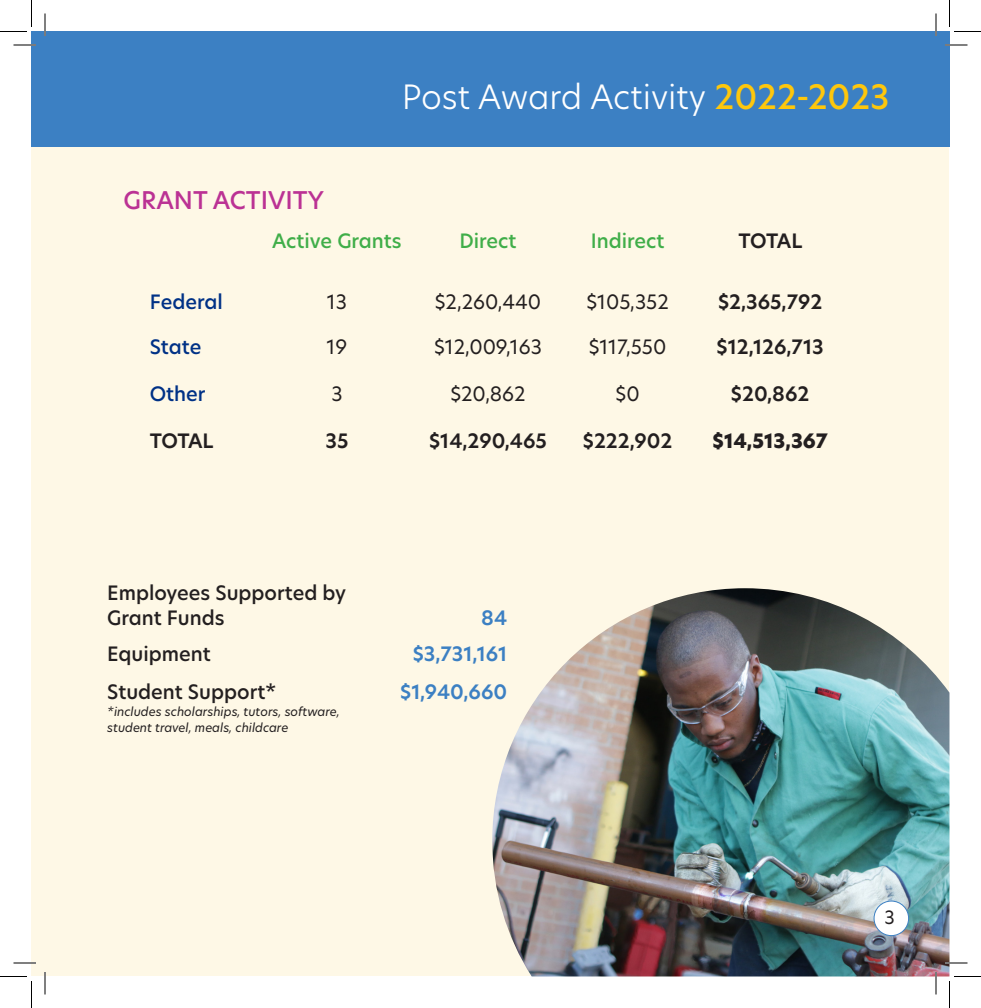
<style>
.page{position:relative;width:981px;height:1008px;background:#fff}
.page>*{position:absolute;margin:0;border:0;box-sizing:border-box;transform-origin:0 0}
.t1{font:300 33px "New Hero";color:#fff}
.body_text-blue{font:500 24px "New Hero";color:#bb3294}
.t2{font:600 19.5px "New Hero";color:#231f20}
.right_indent{font:500 19.5px/25.2px "New Hero";color:#231f20}
.t3{font:19.5px "New Hero";color:#231f20}
.t4{font:500 19.5px "New Hero";color:#40ae49}
.right_indent-2{font:600 19.5px "New Hero";color:#3c80c3}
.t5{font:500 19.5px "New Hero";color:#003186}
.t6{font:800 19.5px "New Hero";color:#231f20}
.right_indent-3{font:18px "New Hero";color:#231f20}
.right_indent-4{font:italic 12px/16.5px "New Hero";color:#231f20}
.s1{font-weight:500;color:#fec70c}
</style>
<div class="page">
<div style="left:32px;top:140px;width:918px;height:836px;background:#fef8e6"></div>
<div style="left:32px;top:32px;width:15px;height:115px;background:#3c80c3"></div>
<div style="left:47px;top:32px;width:903px;height:115px;background:#3c80c3"></div>
<img style="left:492px;top:588px;width:458px;height:388px">
<div style="left:874px;top:901px;width:35px;height:35px;background:#fff;border-radius:50%"></div>
<div style="left:874px;top:901px;width:35px;height:35px;border:1px solid #3c80c3;border-radius:50%"></div>
<hr style="left:14px;top:44px;width:22px;height:2px;background:#fff">
<hr style="left:945px;top:44px;width:23px;height:2px;background:#fff">
<hr style="left:14px;top:962px;width:22px;height:2px;background:#fff">
<hr style="left:945px;top:962px;width:23px;height:2px;background:#fff">
<hr style="left:44px;top:14px;width:2px;height:22px;background:#fff">
<hr style="left:44px;top:972px;width:2px;height:22px;background:#fff">
<hr style="left:935px;top:14px;width:2px;height:22px;background:#fff">
<hr style="left:935px;top:972px;width:2px;height:22px;background:#fff">
<svg style="left:14px;top:45px;width:22px;height:1px"></svg>
<svg style="left:945px;top:45px;width:23px;height:1px"></svg>
<svg style="left:14px;top:963px;width:22px;height:1px"></svg>
<svg style="left:945px;top:963px;width:23px;height:1px"></svg>
<svg style="left:45px;top:14px;width:1px;height:22px"></svg>
<svg style="left:45px;top:972px;width:1px;height:22px"></svg>
<svg style="left:936px;top:14px;width:1px;height:22px"></svg>
<svg style="left:936px;top:972px;width:1px;height:22px"></svg>
<svg style="left:0;top:0;width:32px;height:32px"></svg>
<svg style="left:0;top:976px;width:32px;height:32px"></svg>
<svg style="left:949px;top:0;width:32px;height:32px"></svg>
<svg style="left:949px;top:976px;width:32px;height:32px"></svg>
<p class="body_text-blue" style="left:124px;top:183px;width:202px">GRANT ACTIVITY</p>
<p class="t1" style="left:402px;top:74px;width:489px">Post Award Activity <span class="s1">2022-2023</span></p>
<p class="t4" style="left:272px;top:227px;width:131px">Active Grants</p>
<p class="t4" style="left:459px;top:227px;width:59px">Direct</p>
<p class="t4" style="left:591px;top:227px;width:75px">Indirect</p>
<p class="t2" style="left:738px;top:227px;width:65px">TOTAL</p>
<p class="t5" style="left:150px;top:288px;width:75px">Federal</p>
<p class="t3" style="left:327px;top:288px;width:22px">13</p>
<p class="t3" style="left:435px;top:288px;width:108px">$2,260,440</p>
<p class="t3" style="left:586px;top:288px;width:84px">$105,352</p>
<p class="t2" style="left:718px;top:288px;width:106px">$2,365,792</p>
<p class="t5" style="left:150px;top:333px;width:53px">State</p>
<p class="t3" style="left:327px;top:333px;width:22px">19</p>
<p class="t3" style="left:434px;top:333px;width:110px">$12,009,163</p>
<p class="t3" style="left:589px;top:333px;width:79px">$117,550</p>
<p class="t2" style="left:717px;top:333px;width:109px">$12,126,713</p>
<p class="t5" style="left:150px;top:381px;width:57px">Other</p>
<p class="t3" style="left:331px;top:381px;width:13px">3</p>
<p class="t3" style="left:450px;top:381px;width:77px">$20,862</p>
<p class="t3" style="left:616px;top:381px;width:26px">$0</p>
<p class="t2" style="left:731px;top:381px;width:80px">$20,862</p>
<p class="t2" style="left:150px;top:428px;width:65px">TOTAL</p>
<p class="t2" style="left:325px;top:428px;width:24px">35</p>
<p class="t2" style="left:429px;top:428px;width:119px">$14,290,465</p>
<p class="t2" style="left:583px;top:428px;width:91px">$222,902</p>
<p class="t6" style="left:713px;top:428px;width:117px">$14,513,367</p>
<p class="right_indent" style="left:107px;top:580px;width:240px">Employees Supported by<br>Grant Funds</p>
<p class="right_indent-2" style="left:481px;top:605px;width:27px">84</p>
<p class="right_indent" style="left:107px;top:641px;width:105px">Equipment</p>
<p class="right_indent-2" style="left:413px;top:640px;width:96px">$3,731,161</p>
<p class="right_indent" style="left:107px;top:679px;width:171px">Student Support*</p>
<p class="right_indent-2" style="left:400px;top:679px;width:109px">$1,940,660</p>
<p class="right_indent-4" style="left:107px;top:703px;width:234px">*includes scholarships, tutors, software, student travel, meals, childcare</p>
<p class="right_indent-3" style="left:885px;top:905px;width:12px">3</p>
</div>
